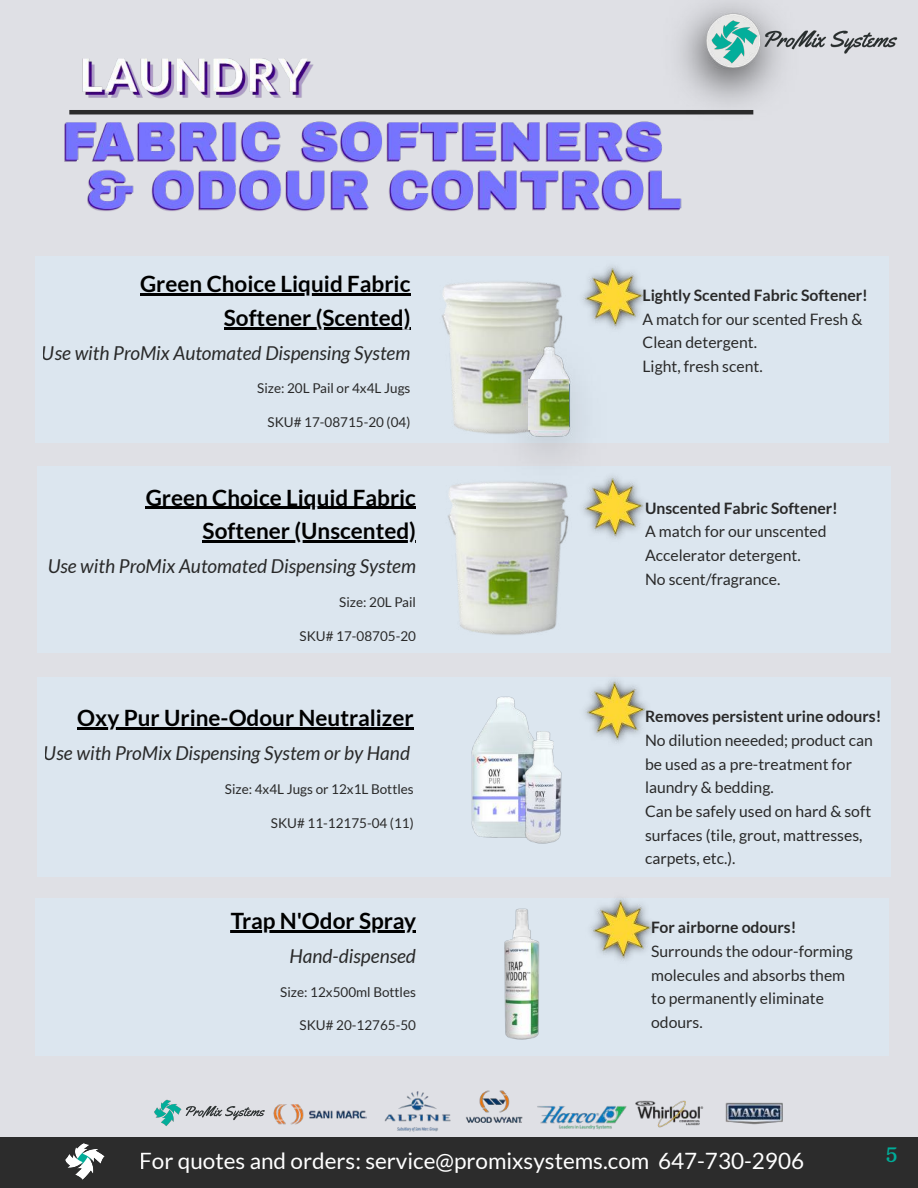
<style>
.page{position:relative;width:918px;height:1188px;background:#dfe0e5}
.page>*{position:absolute;margin:0;border:0;box-sizing:border-box;transform-origin:0 0}
.t1{font:27px "Lato";color:#fff}
.t2{font:700 22.5px/33.8px "Lato";color:#000;text-align:right}
.t3{font:22.5px "Lato";color:#fff}
.t4{font:20.25px "Arbutus Slab";color:#00ad99}
.t5{font:italic 19.2px "Lato";color:#292929}
.t6{font:15.75px/23.7px "Lato";color:#292929}
.t7{font:700 15.75px "Lato";color:#292929}
.t8{font:13.5px "Lato";color:#292929}
</style>
<div class="page">
<div style="left:35px;top:898px;width:854px;height:157px;background:#dce6ef"></div>
<div style="left:37px;top:677px;width:854px;height:199px;background:#dce6ef"></div>
<div style="left:37px;top:466px;width:854px;height:186px;background:#dce6ef"></div>
<div style="left:35px;top:256px;width:854px;height:187px;background:#dce6ef"></div>
<img style="left:82px;top:58px;width:232px;height:41px">
<hr style="left:72px;top:110px;width:679px;height:4px;background:#2b2b2b">
<img style="left:680px;top:2px;width:92px;height:113px">
<img style="left:699px;top:3px;width:199px;height:78px">
<hr style="left:140px;top:293px;width:270px;height:2px;background:#000">
<hr style="left:224px;top:327px;width:186px;height:2px;background:#000">
<hr style="left:146px;top:507px;width:270px;height:2px;background:#000">
<hr style="left:203px;top:541px;width:213px;height:2px;background:#000">
<hr style="left:77px;top:727px;width:337px;height:3px;background:#000">
<hr style="left:231px;top:930px;width:185px;height:3px;background:#000">
<img style="left:590px;top:266px;width:55px;height:34px">
<img style="left:596px;top:519px;width:44px;height:20px">
<img style="left:585px;top:680px;width:62px;height:62px">
<img style="left:591px;top:898px;width:62px;height:63px">
<div style="left:0;top:1137px;width:918px;height:51px;background:#2c2c2c"></div>
<img style="left:65px;top:1143px;width:40px;height:37px">
<img style="left:64px;top:112px;width:617px;height:99px">
<img style="left:410px;top:277px;width:180px;height:53px">
<img style="left:446px;top:300px;width:199px;height:219px">
<img style="left:528px;top:380px;width:41px;height:49px">
<img style="left:446px;top:457px;width:150px;height:178px">
<img style="left:471px;top:696px;width:58px;height:142px">
<img style="left:494px;top:729px;width:97px;height:115px">
<img style="left:504px;top:909px;width:36px;height:131px">
<img style="left:537px;top:1100px;width:167px;height:30px">
<img style="left:726px;top:1102px;width:56px;height:23px">
<img style="left:466px;top:1090px;width:57px;height:33px">
<img style="left:273px;top:1104px;width:94px;height:21px">
<img style="left:384px;top:1091px;width:67px;height:41px">
<img style="left:154px;top:1099px;width:111px;height:27px">
<h2 class="t2" style="left:140px;top:266px;width:272px">Green Choice Liquid Fabric<br>Softener (Scented)</h2>
<p class="t5" style="left:42px;top:341px;width:370px">Use with ProMix Automated Dispensing System</p>
<p class="t8" style="left:257px;top:380px;width:155px">Size: 20L Pail or 4x4L Jugs</p>
<p class="t8" style="left:268px;top:414px;width:144px">SKU# 17-08715-20 (04)</p>
<h2 class="t2" style="left:146px;top:480px;width:272px">Green Choice Liquid Fabric<br>Softener (Unscented)</h2>
<p class="t5" style="left:48px;top:554px;width:370px">Use with ProMix Automated Dispensing System</p>
<p class="t8" style="left:339px;top:594px;width:78px">Size: 20L Pail</p>
<p class="t8" style="left:300px;top:627px;width:118px">SKU# 17-08705-20</p>
<h2 class="t2" style="left:77px;top:701px;width:338px">Oxy Pur Urine-Odour Neutralizer</h2>
<p class="t5" style="left:44px;top:741px;width:368px">Use with ProMix Dispensing System or by Hand</p>
<p class="t8" style="left:225px;top:780px;width:190px">Size: 4x4L Jugs or 12x1L Bottles</p>
<p class="t8" style="left:271px;top:814px;width:144px">SKU# 11-12175-04 (11)</p>
<h2 class="t2" style="left:231px;top:904px;width:187px">Trap N'Odor Spray</h2>
<p class="t5" style="left:290px;top:944px;width:128px">Hand-dispensed</p>
<p class="t8" style="left:280px;top:983px;width:137px">Size: 12x500ml Bottles</p>
<p class="t8" style="left:300px;top:1017px;width:118px">SKU# 20-12765-50</p>
<p class="t7" style="left:643px;top:285px;width:227px">Lightly Scented Fabric Softener!</p>
<p class="t6" style="left:643px;top:307px;width:221px">A match for our scented Fresh &amp;<br>Clean detergent.<br>Light, fresh scent.</p>
<p class="t7" style="left:645px;top:498px;width:194px">Unscented Fabric Softener!</p>
<p class="t6" style="left:645px;top:519px;width:183px">A match for our unscented<br>Accelerator detergent.<br>No scent/fragrance.</p>
<p class="t7" style="left:645px;top:707px;width:238px">Removes persistent urine odours!</p>
<p class="t6" style="left:645px;top:728px;width:229px">No dilution neeeded; product can be used as a pre-treatment for laundry &amp; bedding.<br>Can be safely used on hard &amp; soft surfaces (tile, grout, mattresses, carpets, etc.).</p>
<p class="t7" style="left:651px;top:918px;width:147px">For airborne odours!</p>
<p class="t6" style="left:651px;top:939px;width:203px">Surrounds the odour-forming molecules and absorbs them to permanently eliminate odours.</p>
<p class="t4" style="left:885px;top:1142px;width:14px">5</p>
<h1 class="t1" style="left:86px;top:1144px;width:799px">For quotes and orders: service@promixsystems.com 647-730-2906</h1>
<h2 class="t3" style="left:140px;top:1147px;width:666px">For quotes and orders: service@promixsystems.com 647-730-2906</h2>
</div>
